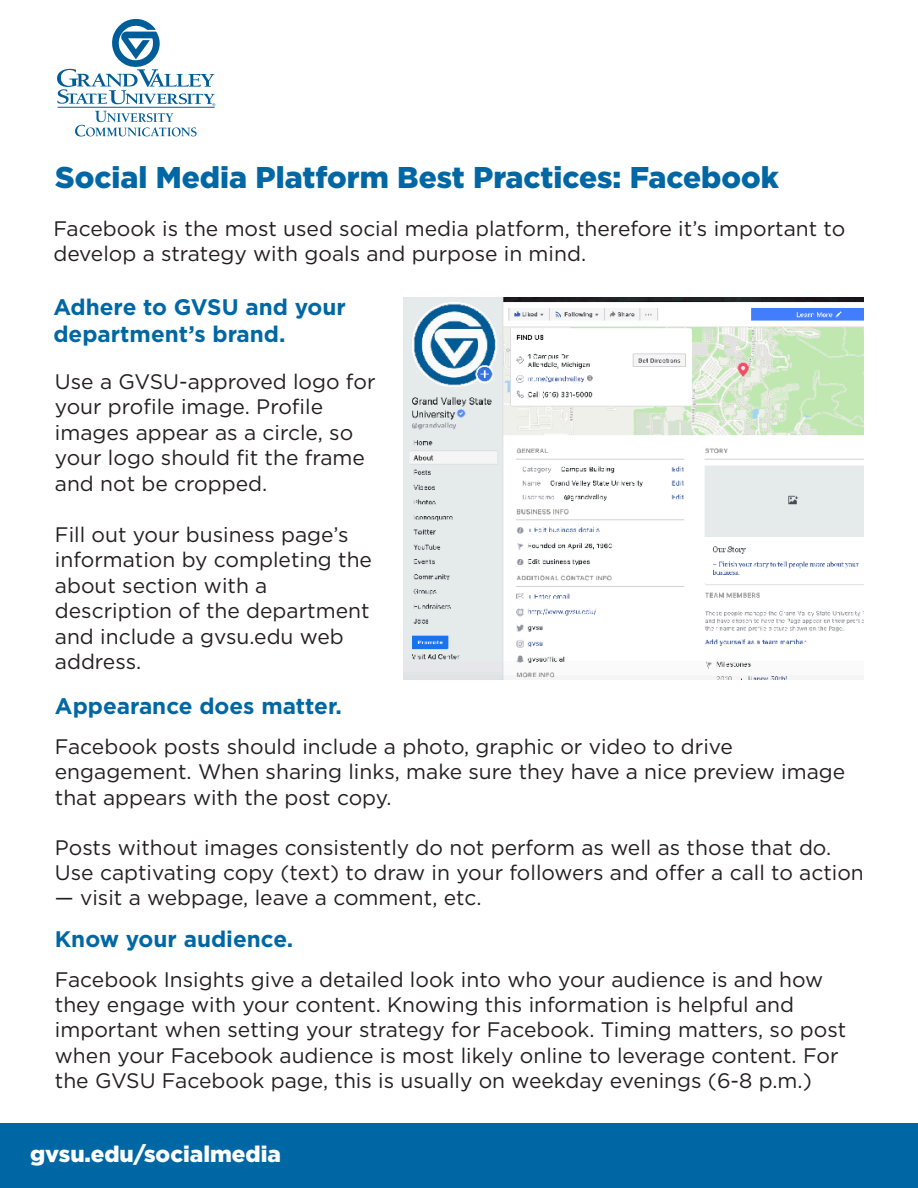
<style>
.page{position:relative;width:918px;height:1188px;background:#fff}
.page>*{position:absolute;margin:0;border:0;box-sizing:border-box;transform-origin:0 0}
.t1{font:900 30px "Gotham";color:#0067a5}
.t2{font:700 22.5px/27px "Gotham";color:#0067a5}
.t3{font:900 22.5px "Gotham";color:#fff}
.t4{font:21px/25.5px "Gotham";color:#231f20}
</style>
<div class="page">
<svg style="left:57px;top:19px;width:158px;height:117px"></svg>
<img style="left:404px;top:297px;width:460px;height:383px">
<div style="left:0;top:1124px;width:918px;height:64px;background:#0067a5"></div>
<h1 class="t1" style="left:55px;top:161px;width:725px">Social Media Platform Best Practices: Facebook</h1>
<p class="t4" style="left:53px;top:215px;width:793px">Facebook is the most used social media platform, therefore it’s important to develop a strategy with goals and purpose in mind.</p>
<h2 class="t2" style="left:53px;top:293px;width:294px">Adhere to GVSU and your department’s brand.</h2>
<p class="t4" style="left:55px;top:368px;width:322px">Use a GVSU-approved logo for your profile image. Profile images appear as a circle, so your logo should fit the frame and not be cropped.</p>
<p class="t4" style="left:55px;top:521px;width:319px">Fill out your business page’s information by completing the about section with a description of the department and include a gvsu.edu web address.</p>
<h3 class="t2" style="left:55px;top:692px;width:288px">Appearance does matter.</h3>
<p class="t4" style="left:55px;top:734px;width:792px">Facebook posts should include a photo, graphic or video to drive engagement. When sharing links, make sure they have a nice preview image that appears with the post copy.</p>
<p class="t4" style="left:55px;top:835px;width:811px">Posts without images consistently do not perform as well as those that do.<br>Use captivating copy (text) to draw in your followers and offer a call to action</p>
<p class="t4" style="left:55px;top:885px;width:428px">— visit a webpage, leave a comment, etc.</p>
<h2 class="t2" style="left:55px;top:925px;width:240px">Know your audience.</h2>
<p class="t4" style="left:55px;top:966px;width:793px">Facebook Insights give a detailed look into who your audience is and how they engage with your content. Knowing this information is helpful and important when setting your strategy for Facebook. Timing matters, so post when your Facebook audience is most likely online to leverage content. For the GVSU Facebook page, this is usually on weekday evenings (6-8 p.m.)</p>
<p class="t3" style="left:30px;top:1141px;width:253px">gvsu.edu/socialmedia</p>
</div>
